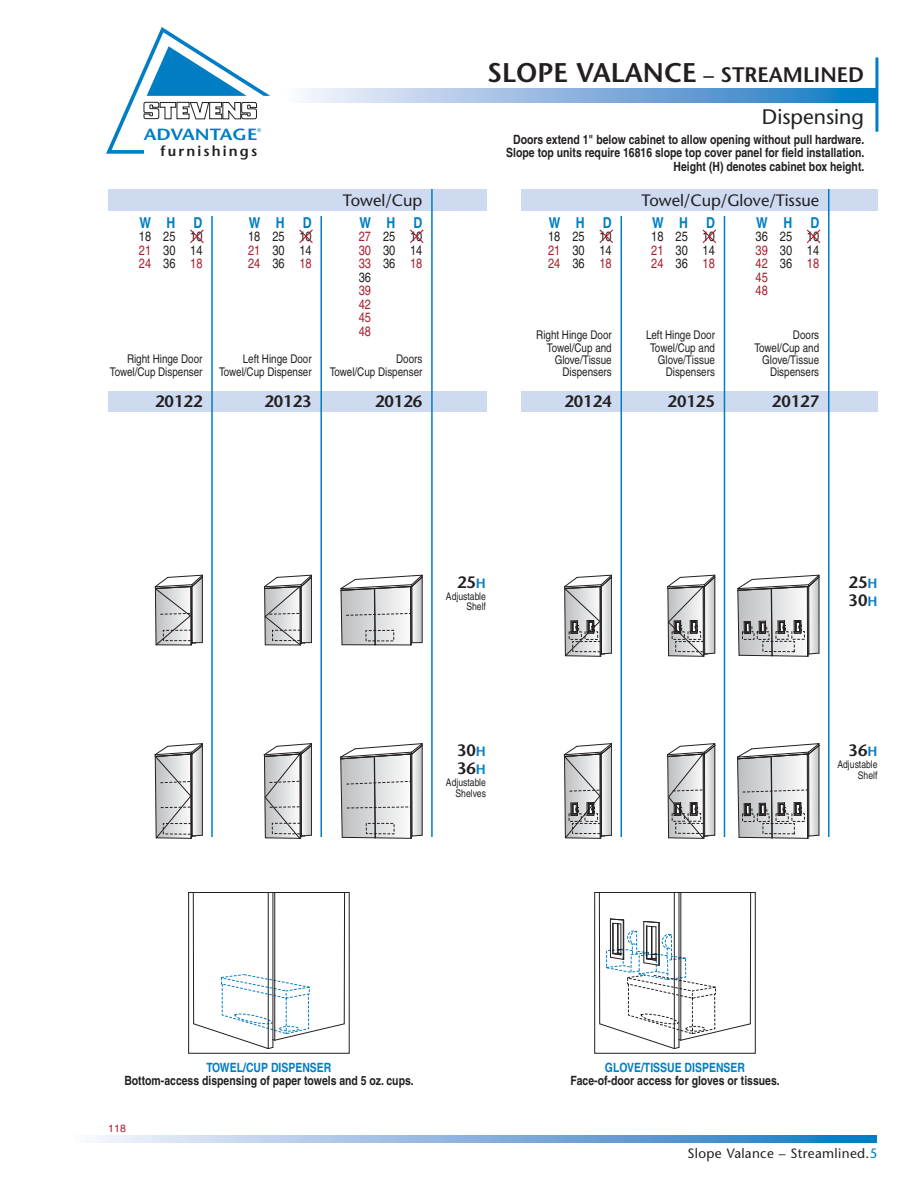
<style>
.page{position:relative;width:918px;height:1188px;background:#fff}
.page>*{position:absolute;margin:0;border:0;box-sizing:border-box;transform-origin:0 0}
.t1{font:600 27px "Stone Sans";color:#231f20}
.t2{font:21px "Stone Sans";color:#231f20}
.t3{font:600 16.5px/18px "Stone Sans";color:#231f20}
.t4{font:16.5px "Stone Sans";color:#231f20}
.t5{font:600 16.2px "Stone Sans";color:#007dc3;scale:1.17 1}
.t6{font:700 condensed 15px "Helvetica";color:#007dc3}
.t7{font:600 14.4px "Stone Sans";letter-spacing:.15em;color:#231f20}
.t8{font:condensed 13.5px/13.5px "Helvetica";color:#231f20;text-align:justify}
.t9{font:13.5px "Stone Sans";letter-spacing:.025em;color:#231f20}
.t10{font:condensed 13.5px/13.5px "Helvetica";color:#aa1e2d;text-align:justify}
.t11{font:700 condensed 12.75px/13.5px "Helvetica";color:#231f20;text-align:right}
.t12{font:700 condensed 12.75px "Helvetica";color:#007dc3}
.t13{font:condensed 12px/13.5px "Helvetica";color:#231f20;text-align:right}
.t14{font:condensed 10.5px/10.5px "Helvetica";color:#231f20;text-align:right}
.t15{font:10.5px "Helvetica";color:#aa1e2d}
.t16{font:5.4px "Stone Sans";color:#007dc3}
.s1{color:#aa1e2d}
.s2{font-size:21px}
.s3{font-size:13.5px;color:#007dc3}
.s4{color:#007dc3}
</style>
<div class="page">
<svg style="left:304px;top:89px;width:571px;height:13px"></svg>
<hr style="left:875px;top:57px;width:3px;height:75px;background:#007dc3">
<svg style="left:96px;top:1135px;width:781px;height:7px"></svg>
<svg style="left:106px;top:27px;width:164px;height:127px"></svg>
<div style="left:521px;top:392px;width:357px;height:20px;background:#cddaf0"></div>
<div style="left:108px;top:392px;width:378px;height:20px;background:#cddaf0"></div>
<svg style="left:155px;top:743px;width:48px;height:96px"></svg>
<svg style="left:155px;top:575px;width:48px;height:71px"></svg>
<hr style="left:211px;top:216px;width:2px;height:621px;background:#007dc3">
<svg style="left:264px;top:575px;width:48px;height:71px"></svg>
<svg style="left:264px;top:743px;width:48px;height:96px"></svg>
<hr style="left:320px;top:216px;width:2px;height:621px;background:#007dc3">
<svg style="left:564px;top:575px;width:48px;height:82px"></svg>
<svg style="left:564px;top:743px;width:48px;height:96px"></svg>
<hr style="left:621px;top:216px;width:1px;height:621px;background:#007dc3">
<svg style="left:667px;top:575px;width:48px;height:82px"></svg>
<svg style="left:667px;top:743px;width:48px;height:96px"></svg>
<hr style="left:724px;top:216px;width:1px;height:621px;background:#007dc3">
<div style="left:521px;top:189px;width:357px;height:22px;background:#cddaf0"></div>
<div style="left:108px;top:189px;width:378px;height:22px;background:#cddaf0"></div>
<hr style="left:819px;top:577px;width:1px;height:76px;background:#231f20">
<svg style="left:737px;top:575px;width:82px;height:82px"></svg>
<svg style="left:737px;top:743px;width:83px;height:96px"></svg>
<hr style="left:828px;top:189px;width:2px;height:648px;background:#007dc3">
<svg style="left:340px;top:575px;width:83px;height:71px"></svg>
<svg style="left:340px;top:743px;width:83px;height:96px"></svg>
<hr style="left:431px;top:189px;width:2px;height:648px;background:#007dc3">
<svg style="left:193px;top:894px;width:152px;height:155px"></svg>
<div style="left:188px;top:892px;width:161px;height:161px;border:1px solid #231f20"></div>
<svg style="left:599px;top:894px;width:152px;height:155px"></svg>
<svg style="left:190px;top:229px;width:14px;height:14px"></svg>
<svg style="left:599px;top:229px;width:14px;height:14px"></svg>
<svg style="left:702px;top:229px;width:15px;height:14px"></svg>
<svg style="left:806px;top:229px;width:15px;height:14px"></svg>
<svg style="left:299px;top:229px;width:14px;height:14px"></svg>
<svg style="left:410px;top:229px;width:14px;height:14px"></svg>
<p class="t5" style="left:144px;top:128px;width:99px">ADVANTAGE</p>
<p class="t7" style="left:161px;top:146px;width:98px">furnishings</p>
<p class="t16" style="left:257px;top:128px;width:6px">®</p>
<p class="t6" style="left:140px;top:217px;width:64px">W H D</p>
<p class="t8" style="left:139px;top:231px;width:65px">18 25 10<br><span class="s1">21</span> 30 14<br><span class="s1">24</span> 36 <span class="s1">18</span></p>
<p class="t6" style="left:249px;top:217px;width:64px">W H D</p>
<p class="t8" style="left:248px;top:231px;width:65px">18 25 10<br><span class="s1">21</span> 30 14<br><span class="s1">24</span> 36 <span class="s1">18</span></p>
<p class="t13" style="left:110px;top:353px;width:94px">Right Hinge Door<br>Towel/Cup Dispenser</p>
<p class="t3" style="left:155px;top:394px;width:49px">20122</p>
<p class="t13" style="left:219px;top:353px;width:94px">Left Hinge Door<br>Towel/Cup Dispenser</p>
<p class="t3" style="left:264px;top:394px;width:49px">20123</p>
<p class="t4" style="left:343px;top:194px;width:81px">Towel/Cup</p>
<p class="t6" style="left:359px;top:217px;width:64px">W H D</p>
<p class="t8" style="left:359px;top:231px;width:65px"><span class="s1">27</span> 25 10<br><span class="s1">30</span> 30 14<br><span class="s1">33</span> 36 <span class="s1">18<br></span>36</p>
<p class="t10" style="left:359px;top:285px;width:14px">39<br>42<br>45<br>48</p>
<p class="t13" style="left:330px;top:353px;width:94px">Doors<br>Towel/Cup Dispenser</p>
<p class="t3" style="left:375px;top:394px;width:49px">20126</p>
<h1 class="t1" style="left:487px;top:62px;width:378px">SLOPE VALANCE <span class="s2">– STREAMLINED</span></h1>
<h2 class="t2" style="left:762px;top:108px;width:104px">Dispensing</h2>
<p class="t11" style="left:506px;top:134px;width:360px">Doors extend 1" below cabinet to allow opening without pull hardware.<br>Slope top units require 16816 slope top cover panel for field installation.<br>Height (H) denotes cabinet box height.</p>
<p class="t6" style="left:549px;top:217px;width:64px">W H D</p>
<p class="t8" style="left:548px;top:231px;width:65px">18 25 10<br><span class="s1">21</span> 30 14<br><span class="s1">24</span> 36 <span class="s1">18</span></p>
<p class="t13" style="left:536px;top:329px;width:77px">Right Hinge Door<br>Towel/Cup and</p>
<p class="t13" style="left:555px;top:355px;width:59px;line-height:12px">Glove/Tissue<br>Dispensers</p>
<p class="t3" style="left:564px;top:394px;width:49px">20124</p>
<p class="t4" style="left:641px;top:194px;width:179px">Towel/Cup/Glove/Tissue</p>
<p class="t6" style="left:652px;top:217px;width:64px">W H D</p>
<p class="t8" style="left:651px;top:231px;width:65px">18 25 10<br><span class="s1">21</span> 30 14<br><span class="s1">24</span> 36 <span class="s1">18</span></p>
<p class="t13" style="left:646px;top:329px;width:70px;text-align:center">Left Hinge Door<br>Towel/Cup and</p>
<p class="t13" style="left:658px;top:355px;width:59px;line-height:12px">Glove/Tissue<br>Dispensers</p>
<p class="t3" style="left:668px;top:394px;width:49px">20125</p>
<p class="t6" style="left:756px;top:217px;width:64px">W H D</p>
<p class="t8" style="left:756px;top:231px;width:65px;text-align:left">36 25 10<br><span class="s1">39</span> 30 14<br><span class="s1">42</span> 36 <span class="s1">18<br>45<br>48</span></p>
<p class="t13" style="left:754px;top:329px;width:66px">Doors<br>Towel/Cup and</p>
<p class="t13" style="left:762px;top:355px;width:59px;line-height:12px">Glove/Tissue<br>Dispensers</p>
<p class="t3" style="left:772px;top:394px;width:49px">20127</p>
<p class="t3" style="left:457px;top:575px;width:30px">25<span class="s3">H</span></p>
<p class="t14" style="left:446px;top:592px;width:42px">Adjustable<br>Shelf</p>
<p class="t3" style="left:457px;top:743px;width:30px">30<span class="s3">H<br></span>36<span class="s3">H</span></p>
<p class="t14" style="left:446px;top:778px;width:42px">Adjustable<br>Shelves</p>
<p class="t3" style="left:849px;top:575px;width:30px">25<span class="s3">H<br></span>30<span class="s3">H</span></p>
<p class="t3" style="left:849px;top:743px;width:30px">36<span class="s3">H</span></p>
<p class="t14" style="left:837px;top:760px;width:42px">Adjustable<br>Shelf</p>
<p class="t12" style="left:206px;top:1063px;width:127px">TOWEL/CUP DISPENSER</p>
<p class="t11" style="left:124px;top:1075px;width:291px">Bottom-access dispensing of paper towels and 5 oz. cups.</p>
<p class="t15" style="left:108px;top:1124px;width:20px">118</p>
<p class="t12" style="left:605px;top:1063px;width:142px">GLOVE/TISSUE DISPENSER</p>
<p class="t11" style="left:571px;top:1075px;width:211px">Face-of-door access for gloves or tissues.</p>
<p class="t9" style="left:688px;top:1148px;width:191px">Slope Valance – Streamlined.<span class="s4">5</span></p>
</div>
